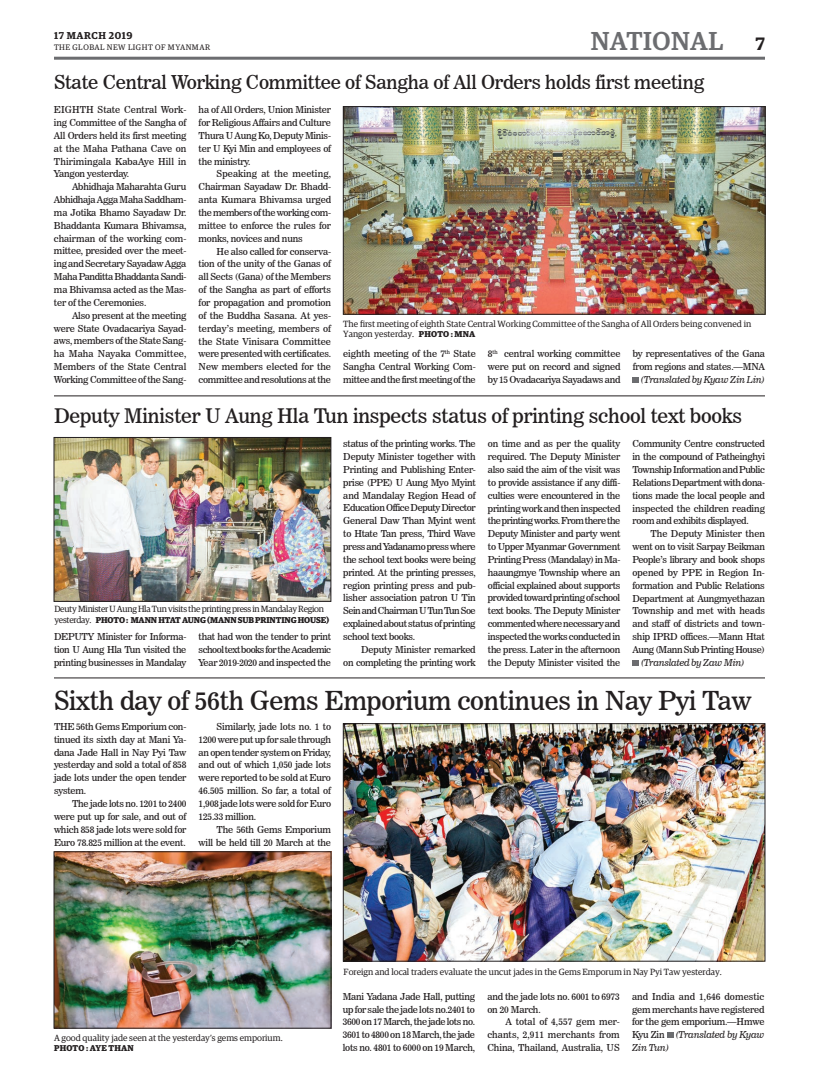
<style>
.page{position:relative;width:819px;height:1080px;background:#fff}
.page>*{position:absolute;margin:0;border:0;box-sizing:border-box;transform-origin:0 0}
.t1{font:26px "News 706 BT Roman C";letter-spacing:-.01em;color:#231f20}
.t2{font:500 26px "Guardian Egyp";letter-spacing:.02em;color:#6c6d70}
.t3{font:20px "News 706 BT Roman C";letter-spacing:-.01em;color:#231f20}
.t4{font:19px "News 706 BT Roman C";letter-spacing:-.01em;color:#231f20}
.t5{font:600 10px "Guardian Egyp";letter-spacing:.06em;color:#231f20}
.t6{font:9.5px/12.9px "News 706 BT Roman C";letter-spacing:-.02em;color:#231f20;text-align:justify}
.t7{font:9.5px/12.9px "News 706 BT Italic C";letter-spacing:-.02em;color:#231f20}
.t8{font:9px/10.8px "Guardian Egyp";color:#231f20}
.t9{font:9px "Guardian Egyp";letter-spacing:-.03em;color:#231f20}
.t10{font:700 8.5px "Guardian Egyp";letter-spacing:-.01em;color:#231f20}
.t11{font:700 8.5px "Guardian Egyp";letter-spacing:.02em;color:#231f20}
.t12{font:8px "Guardian Egyp";letter-spacing:.06em;color:#231f20}
.s1{font-weight:600;font-size:18px;color:#231f20}
.s2{font-weight:700;font-size:8.5px}
.s3{font-weight:400;font-size:9px}
.s4{font-family:"News 706 BT Roman C"}
</style>
<div class="page">
<hr style="left:54px;top:57px;width:711px;height:3px;background:#6c6d70">
<img style="left:345px;top:726px;width:418px;height:233px">
<div style="left:343px;top:724px;width:422px;height:237px;border:1px solid #231f20"></div>
<img style="left:56px;top:854px;width:273px;height:172px">
<div style="left:54px;top:852px;width:277px;height:176px;border:1px solid #231f20"></div>
<svg style="left:667px;top:1032px;width:6px;height:6px"></svg>
<img style="left:345px;top:108px;width:418px;height:204px">
<div style="left:343px;top:106px;width:422px;height:208px;border:1px solid #231f20"></div>
<svg style="left:633px;top:377px;width:6px;height:6px"></svg>
<hr style="left:54px;top:395px;width:711px;height:1px;background:#231f20">
<hr style="left:54px;top:677px;width:711px;height:1px;background:#231f20">
<svg style="left:633px;top:660px;width:6px;height:6px"></svg>
<img style="left:56px;top:439px;width:273px;height:161px">
<div style="left:54px;top:437px;width:277px;height:165px;border:1px solid #231f20"></div>
<p class="t5" style="left:54px;top:28px;width:80px">17 MARCH 2019</p>
<p class="t12" style="left:54px;top:42px;width:158px">THE GLOBAL NEW LIGHT OF MYANMAR</p>
<h1 class="t2" style="left:591px;top:23px;width:176px">NATIONAL <span class="s1">7</span></h1>
<h3 class="t4" style="left:54px;top:71px;width:652px">State Central Working Committee of Sangha of All Orders holds first meeting</h3>
<p class="t6" style="left:54px;top:103px;width:134px">EIGHTH State Central Work&shy;ing Committee of the Sangha of All Orders held its first meeting at the Maha Pathana Cave on Thirimingala KabaAye Hill in Yangon yesterday.</p>
<p class="t6" style="left:54px;top:180px;width:134px;text-indent:18px">Abhidhaja Maharahta Guru Abhidhaja Agga Maha Saddham&shy;ma Jotika Bhamo Sayadaw Dr.<br>Bhaddanta Kumara Bhivamsa, chairman of the working com&shy;mittee, presided over the meet&shy;ing and Secretary Sayadaw Agga Maha Panditta Bhaddanta Sandi&shy;ma Bhivamsa acted as the Mas&shy;ter of the Ceremonies.</p>
<p class="t6" style="left:54px;top:309px;width:134px;text-indent:18px">Also present at the meeting were State Ovadacariya Sayad&shy;aws, members of the State Sang&shy;ha Maha Nayaka Committee, Members of the State Central Working Committee of the Sang-</p>
<p class="t6" style="left:199px;top:103px;width:134px">ha of All Orders, Union Minister for Religious Affairs and Culture Thura U Aung Ko, Deputy Minis&shy;ter U Kyi Min and employees of the ministry.</p>
<p class="t6" style="left:199px;top:168px;width:134px;text-indent:18px">Speaking at the meeting, Chairman Sayadaw Dr. Bhadd&shy;anta Kumara Bhivamsa urged the members of the working com&shy;mittee to enforce the rules for monks, novices and nuns</p>
<p class="t6" style="left:199px;top:245px;width:134px;text-indent:18px">He also called for conserva&shy;tion of the unity of the Ganas of all Sects (Gana) of the Members of the Sangha as part of efforts for propagation and promotion of the Buddha Sasana. At yes&shy;terday’s meeting, members of the State Vinisara Committee were presented with certificates.<br>New members elected for the committee and resolutions at the</p>
<p class="t8" style="left:343px;top:318px;width:410px">The first meeting of eighth State Central Working Committee of the Sangha of All Orders being convened in<br>Yangon yesterday. <span class="s2">PHOTO : MNA</span></p>
<p class="t6" style="left:343px;top:347px;width:134px">eighth meeting of the 7<sup>th</sup> State Sangha Central Working Com&shy;mittee and the first meeting of the</p>
<p class="t6" style="left:488px;top:347px;width:134px">8<sup>th</sup> central working committee were put on record and signed by 15 Ovadacariya Sayadaws and</p>
<p class="t6" style="left:633px;top:347px;width:134px">by representatives of the Gana from regions and states.—MNA</p>
<p class="t7" style="left:641px;top:373px;width:126px">(Translated by Kyaw Zin Lin)</p>
<h2 class="t3" style="left:54px;top:404px;width:690px">Deputy Minister U Aung Hla Tun inspects status of printing school text books</h2>
<p class="t9" style="left:54px;top:603px;width:271px">Deuty Minister U Aung Hla Tun visits the printing press in Mandalay Region</p>
<p class="t10" style="left:54px;top:614px;width:276px"><span class="s3">yesterday.</span> PHOTO : MANN HTAT AUNG (MANN SUB PRINTING HOUSE)</p>
<p class="t6" style="left:54px;top:630px;width:134px">DEPUTY Minister for Informa&shy;tion U Aung Hla Tun visited the printing businesses in Mandalay</p>
<p class="t6" style="left:199px;top:630px;width:134px">that had won the tender to print school text books for the Academic Year 2019-2020 and inspected the</p>
<p class="t6" style="left:343px;top:437px;width:134px">status of the printing works. The Deputy Minister together with Printing and Publishing Enter&shy;prise (PPE) U Aung Myo Myint and Mandalay Region Head of Education Office Deputy Director General Daw Than Myint went to Htate Tan press, Third Wave press and Yadanamo press where the school text books were being printed. At the printing presses, region printing press and pub&shy;lisher association patron U Tin Sein and Chairman U Tun Tun Soe explained about status of printing school text books.</p>
<p class="t6" style="left:343px;top:643px;width:134px;text-align:right">Deputy Minister remarked<br>on completing the printing work</p>
<p class="t6" style="left:488px;top:437px;width:134px">on time and as per the quality required. The Deputy Minister also said the aim of the visit was to provide assistance if any diffi&shy;culties were encountered in the printing work and then inspected the printing works. From there the Deputy Minister and party went to Upper Myanmar Government Printing Press (Mandalay) in Ma&shy;haaungmye Township where an official explained about supports provided toward printing of school text books. The Deputy Minister commented where necessary and inspected the works conducted in the press. Later in the afternoon the Deputy Minister visited the</p>
<p class="t6" style="left:633px;top:437px;width:134px">Community Centre constructed in the compound of Patheinghyi Township Information and Public Relations Department with dona&shy;tions made the local people and inspected the children reading room and exhibits displayed.</p>
<p class="t6" style="left:633px;top:527px;width:134px;text-indent:18px">The Deputy Minister then went on to visit Sarpay Beikman People’s library and book shops opened by PPE in Region In&shy;formation and Public Relations Department at Aungmyethazan Township and met with heads and staff of districts and town&shy;ship IPRD offices.—Mann Htat Aung (Mann Sub Printing House)</p>
<p class="t7" style="left:641px;top:656px;width:105px">(Translated by Zaw Min)</p>
<h1 class="t1" style="left:54px;top:685px;width:699px">Sixth day of 56th Gems Emporium continues in Nay Pyi Taw</h1>
<p class="t6" style="left:54px;top:720px;width:134px">THE 56th Gems Emporium con&shy;tinued its sixth day at Mani Ya&shy;dana Jade Hall in Nay Pyi Taw yesterday and sold a total of 858 jade lots under the open tender system.</p>
<p class="t6" style="left:54px;top:797px;width:134px;text-indent:18px">The jade lots no. 1201 to 2400 were put up for sale, and out of which 858 jade lots were sold for Euro 78.825 million at the event.</p>
<p class="t6" style="left:199px;top:720px;width:134px;text-indent:18px">Similarly, jade lots no. 1 to 1200 were put up for sale through an open tender system on Friday, and out of which 1,050 jade lots were reported to be sold at Euro 46.505 million. So far, a total of 1,908 jade lots were sold for Euro 125.33 million.</p>
<p class="t6" style="left:199px;top:823px;width:134px;text-align:right">The 56th Gems Emporium<br>will be held till 20 March at the</p>
<p class="t8" style="left:54px;top:1032px;width:230px">A good quality jade seen at the yesterday’s gems emporium.</p>
<p class="t11" style="left:54px;top:1042px;width:81px">PHOTO : AYE THAN</p>
<p class="t8" style="left:344px;top:966px;width:380px">Foreign and local traders evaluate the uncut jades in the Gems Emporum in Nay Pyi Taw yesterday.</p>
<p class="t6" style="left:343px;top:990px;width:134px">Mani Yadana Jade Hall, putting up for sale the jade lots no.2401 to 3600 on 17 March, the jade lots no.<br>3601 to 4800 on 18 March, the jade lots no. 4801 to 6000 on 19 March,</p>
<p class="t6" style="left:487px;top:990px;width:134px">and the jade lots no. 6001 to 6973 on 20 March.</p>
<p class="t6" style="left:487px;top:1016px;width:134px;text-indent:18px">A total of 4,557 gem mer&shy;chants, 2,911 merchants from China, Thailand, Australia, US</p>
<p class="t6" style="left:632px;top:990px;width:134px">and India and 1,646 domestic gem merchants have registered for the gem emporium.—Hmwe</p>
<p class="t7" style="left:632px;top:1028px;width:134px"><span class="s4">Kyu Zin</span> (Translated by Kyaw<br>Zin Tun)</p>
</div>
